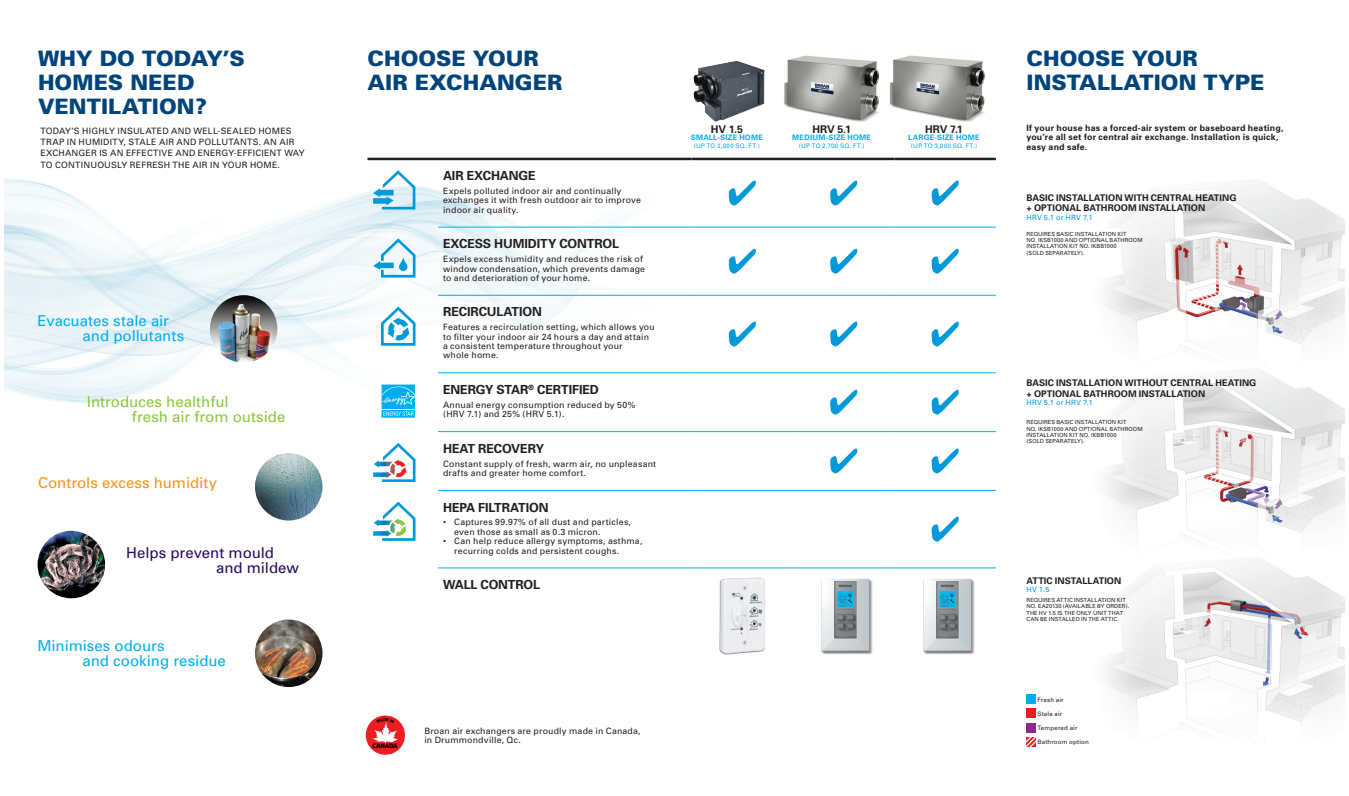
<style>
.page{position:relative;width:1349px;height:796px;background:#fff}
.page>*{position:absolute;margin:0;border:0;box-sizing:border-box;transform-origin:0 0}
.t1{font:900 21.25px/23.8px "Univers";letter-spacing:.005em;color:#00447b}
.t2{font:15px/15px "Univers";color:#00aeef}
.t3{font:15px/15px "Univers";color:#8bc63e}
.t4{font:15px/15px "Univers";letter-spacing:-.005em;color:#270b5d}
.t5{font:15px "Univers";letter-spacing:-.005em;color:#f7931d}
.t6{font:700 12.5px "Univers";letter-spacing:-.01em;color:#231f20}
.t7{font:700 10.62px "Univers";letter-spacing:-.005em;color:#231f20}
.t8{font:700 9.12px/10.4px "Univers";letter-spacing:.005em;color:#231f20}
.t9{font:8.75px/9.4px "Univers";letter-spacing:.02em;color:#231f20}
.t10{font:700 8.75px/9.4px "Univers";letter-spacing:.025em;color:#231f20}
.t11{font:700 7.5px "Univers";letter-spacing:.03em;color:#00aeef}
.t12{font:7.38px "Univers";letter-spacing:.025em;color:#009ada}
.t13{font:6.25px "Univers";letter-spacing:.025em;color:#00aeef}
.t14{font:6.12px "Univers";letter-spacing:.025em;color:#231f20}
.t15{font:900 6px "Clan";letter-spacing:-.015em;color:#010203}
.t16{font:5.62px/6.2px "Univers";letter-spacing:.01em;color:#231f20}
</style>
<div class="page">
<img style="left:1105px;top:180px;width:239px;height:155px">
<img style="left:1105px;top:335px;width:239px;height:189px">
<img style="left:1106px;top:524px;width:238px;height:204px">
<img style="left:4px;top:157px;width:654px;height:404px">
<img style="left:210px;top:295px;width:67px;height:68px;border-radius:34px">
<img style="left:255px;top:453px;width:67px;height:68px;border-radius:34px">
<img style="left:38px;top:531px;width:67px;height:67px;border-radius:34px">
<img style="left:255px;top:620px;width:67px;height:67px;border-radius:34px">
<img style="left:693px;top:60px;width:72px;height:62px">
<img style="left:783px;top:55px;width:96px;height:67px">
<img style="left:889px;top:55px;width:96px;height:67px">
<div style="left:1026px;top:695px;width:9px;height:9px;background:#00aeef"></div>
<div style="left:1026px;top:709px;width:9px;height:9px;background:#ee1d23"></div>
<div style="left:1026px;top:723px;width:9px;height:9px;background:#90268f"></div>
<div style="left:366px;top:716px;width:39px;height:39px;background:#ee1d23;border-radius:50%"></div>
<svg style="left:1026px;top:737px;width:10px;height:10px"></svg>
<hr style="left:438px;top:227px;width:253px;height:1px;background:#00aeef">
<hr style="left:691px;top:227px;width:102px;height:1px;background:#00aeef">
<hr style="left:793px;top:227px;width:101px;height:1px;background:#00aeef">
<hr style="left:894px;top:227px;width:102px;height:1px;background:#00aeef">
<hr style="left:438px;top:295px;width:253px;height:1px;background:#00aeef">
<hr style="left:691px;top:295px;width:102px;height:1px;background:#00aeef">
<hr style="left:793px;top:295px;width:101px;height:1px;background:#00aeef">
<hr style="left:894px;top:295px;width:102px;height:1px;background:#00aeef">
<hr style="left:438px;top:372px;width:253px;height:1px;background:#00aeef">
<hr style="left:691px;top:372px;width:102px;height:1px;background:#00aeef">
<hr style="left:793px;top:372px;width:101px;height:1px;background:#00aeef">
<hr style="left:894px;top:372px;width:102px;height:1px;background:#00aeef">
<hr style="left:438px;top:431px;width:253px;height:1px;background:#00aeef">
<hr style="left:691px;top:431px;width:102px;height:1px;background:#00aeef">
<hr style="left:793px;top:431px;width:101px;height:1px;background:#00aeef">
<hr style="left:894px;top:431px;width:102px;height:1px;background:#00aeef">
<hr style="left:438px;top:490px;width:253px;height:1px;background:#00aeef">
<hr style="left:691px;top:490px;width:102px;height:1px;background:#00aeef">
<hr style="left:793px;top:490px;width:101px;height:1px;background:#00aeef">
<hr style="left:894px;top:490px;width:102px;height:1px;background:#00aeef">
<hr style="left:438px;top:568px;width:253px;height:1px;background:#00aeef">
<hr style="left:691px;top:568px;width:102px;height:1px;background:#00aeef">
<hr style="left:793px;top:568px;width:101px;height:1px;background:#00aeef">
<hr style="left:894px;top:568px;width:102px;height:1px;background:#00aeef">
<hr style="left:367px;top:158px;width:71px;height:2px;background:#231f20">
<hr style="left:438px;top:158px;width:253px;height:2px;background:#231f20">
<hr style="left:691px;top:158px;width:102px;height:2px;background:#231f20">
<hr style="left:793px;top:158px;width:101px;height:2px;background:#231f20">
<hr style="left:894px;top:158px;width:102px;height:2px;background:#231f20">
<svg style="left:373px;top:170px;width:42px;height:39px"></svg>
<svg style="left:729px;top:181px;width:27px;height:24px"></svg>
<svg style="left:830px;top:181px;width:27px;height:24px"></svg>
<svg style="left:931px;top:181px;width:27px;height:24px"></svg>
<svg style="left:373px;top:238px;width:42px;height:40px"></svg>
<svg style="left:729px;top:249px;width:27px;height:25px"></svg>
<svg style="left:830px;top:249px;width:27px;height:25px"></svg>
<svg style="left:931px;top:249px;width:27px;height:25px"></svg>
<svg style="left:381px;top:307px;width:34px;height:39px"></svg>
<svg style="left:729px;top:322px;width:27px;height:24px"></svg>
<svg style="left:830px;top:322px;width:27px;height:24px"></svg>
<svg style="left:931px;top:322px;width:27px;height:24px"></svg>
<svg style="left:381px;top:384px;width:34px;height:34px"></svg>
<svg style="left:830px;top:390px;width:27px;height:25px"></svg>
<svg style="left:931px;top:390px;width:27px;height:25px"></svg>
<svg style="left:373px;top:443px;width:42px;height:39px"></svg>
<svg style="left:830px;top:449px;width:27px;height:24px"></svg>
<svg style="left:931px;top:449px;width:27px;height:24px"></svg>
<svg style="left:373px;top:502px;width:42px;height:39px"></svg>
<svg style="left:931px;top:517px;width:27px;height:25px"></svg>
<img style="left:719px;top:577px;width:47px;height:78px">
<img style="left:821px;top:578px;width:52px;height:76px">
<img style="left:923px;top:578px;width:52px;height:76px">
<svg style="left:373px;top:718px;width:25px;height:28px"></svg>
<h1 class="t1" style="left:38px;top:47px;width:208px">WHY DO TODAY’S<br>HOMES NEED<br>VENTILATION?</h1>
<p class="t9" style="left:40px;top:125px;width:266px;line-height:11.2px">TODAY’S HIGHLY INSULATED AND WELL-SEALED HOMES TRAP IN HUMIDITY, STALE AIR AND POLLUTANTS. AN AIR EXCHANGER IS AN EFFECTIVE AND ENERGY-EFFICIENT WAY TO CONTINUOUSLY REFRESH THE AIR IN YOUR HOME.</p>
<h2 class="t2" style="left:83px;top:313px;width:103px;text-indent:-45px">Evacuates stale air and pollutants</h2>
<h2 class="t3" style="left:132px;top:394px;width:155px;text-indent:-45px">Introduces healthful<br>fresh air from outside</h2>
<h2 class="t5" style="left:38px;top:474px;width:181px">Controls excess humidity</h2>
<h2 class="t4" style="left:216px;top:545px;width:84px;text-indent:-90px">Helps prevent mould and mildew</h2>
<h2 class="t2" style="left:83px;top:638px;width:145px;text-indent:-45px">Minimises odours<br>and cooking residue</h2>
<h1 class="t1" style="left:367px;top:47px;width:197px">CHOOSE YOUR<br>AIR EXCHANGER</h1>
<h3 class="t6" style="left:443px;top:168px;width:94px">AIR EXCHANGE</h3>
<p class="t9" style="left:443px;top:186px;width:199px">Expels polluted indoor air and continually exchanges it with fresh outdoor air to improve indoor air quality.</p>
<h3 class="t6" style="left:443px;top:236px;width:178px">EXCESS HUMIDITY CONTROL</h3>
<p class="t9" style="left:443px;top:254px;width:204px">Expels excess humidity and reduces the risk of window condensation, which prevents damage to and deterioration of your home.</p>
<h3 class="t6" style="left:443px;top:304px;width:100px">RECIRCULATION</h3>
<p class="t9" style="left:443px;top:323px;width:213px">Features a recirculation setting, which allows you to filter your indoor air 24 hours a day and attain a consistent temperature throughout your<br>whole home.</p>
<h3 class="t6" style="left:443px;top:382px;width:157px">ENERGY STAR<sup>®</sup> CERTIFIED</h3>
<p class="t9" style="left:443px;top:400px;width:194px">Annual energy consumption reduced by 50% (HRV 7.1) and 25% (HRV 5.1).</p>
<h3 class="t6" style="left:443px;top:441px;width:102px">HEAT RECOVERY</h3>
<p class="t9" style="left:443px;top:459px;width:215px">Constant supply of fresh, warm air, no unpleasant drafts and greater home comfort.</p>
<h3 class="t6" style="left:443px;top:500px;width:107px">HEPA FILTRATION</h3>
<p class="t9" style="left:454px;top:518px;width:178px;text-indent:-11px">• Captures 99.97% of all dust and particles, even those as small as 0.3 micron.</p>
<p class="t9" style="left:454px;top:536px;width:190px;text-indent:-11px">• Can help reduce allergy symptoms, asthma, recurring colds and persistent coughs.</p>
<h3 class="t6" style="left:443px;top:577px;width:99px">WALL CONTROL</h3>
<p class="t7" style="left:711px;top:122px;width:34px">HV 1.5</p>
<p class="t11" style="left:691px;top:133px;width:74px">SMALL-SIZE HOME</p>
<p class="t13" style="left:694px;top:142px;width:68px">(UP TO 2,000 SQ. FT.)</p>
<p class="t7" style="left:812px;top:122px;width:40px">HRV 5.1</p>
<p class="t11" style="left:792px;top:133px;width:80px">MEDIUM-SIZE HOME</p>
<p class="t13" style="left:799px;top:142px;width:67px">(UP TO 2,700 SQ. FT.)</p>
<p class="t7" style="left:925px;top:122px;width:39px">HRV 7.1</p>
<p class="t11" style="left:908px;top:133px;width:73px">LARGE-SIZE HOME</p>
<p class="t13" style="left:911px;top:142px;width:68px">(UP TO 3,000 SQ. FT.)</p>
<p class="t15" style="left:372px;top:742px;width:27px">CANADA</p>
<p class="t9" style="left:424px;top:726px;width:218px">Broan air exchangers are proudly made in Canada, in Drummondville, Qc.</p>
<h1 class="t1" style="left:1026px;top:47px;width:239px">CHOOSE YOUR<br>INSTALLATION TYPE</h1>
<p class="t10" style="left:1026px;top:123px;width:258px">If your house has a forced-air system or baseboard heating, you’re all set for central air exchange. Installation is quick, easy and safe.</p>
<p class="t8" style="left:1026px;top:193px;width:211px">BASIC INSTALLATION WITH CENTRAL HEATING + OPTIONAL BATHROOM INSTALLATION</p>
<p class="t12" style="left:1026px;top:213px;width:67px">HRV 5.1 or HRV 7.1</p>
<p class="t16" style="left:1026px;top:231px;width:118px">REQUIRES BASIC INSTALLATION KIT<br>NO. IKSB1000 AND OPTIONAL BATHROOM<br>INSTALLATION KIT NO. IKBB1000<br>(SOLD SEPARATELY).</p>
<p class="t8" style="left:1026px;top:378px;width:231px">BASIC INSTALLATION WITHOUT CENTRAL HEATING + OPTIONAL BATHROOM INSTALLATION</p>
<p class="t12" style="left:1026px;top:398px;width:67px">HRV 5.1 or HRV 7.1</p>
<p class="t16" style="left:1026px;top:419px;width:118px">REQUIRES BASIC INSTALLATION KIT<br>NO. IKSB1000 AND OPTIONAL BATHROOM<br>INSTALLATION KIT NO. IKBB1000<br>(SOLD SEPARATELY).</p>
<p class="t8" style="left:1026px;top:575px;width:96px">ATTIC INSTALLATION</p>
<p class="t12" style="left:1026px;top:585px;width:24px">HV 1.5</p>
<p class="t16" style="left:1026px;top:597px;width:104px">REQUIRES ATTIC INSTALLATION KIT<br>NO. EA20130 (AVAILABLE BY ORDER).<br>THE HV 1.5 IS THE ONLY UNIT THAT<br>CAN BE INSTALLED IN THE ATTIC.</p>
<p class="t14" style="left:1037px;top:696px;width:28px">Fresh air</p>
<p class="t14" style="left:1037px;top:710px;width:26px">Stale air</p>
<p class="t14" style="left:1037px;top:724px;width:42px">Tempered air</p>
<p class="t14" style="left:1037px;top:738px;width:53px">Bathroom option</p>
</div>
